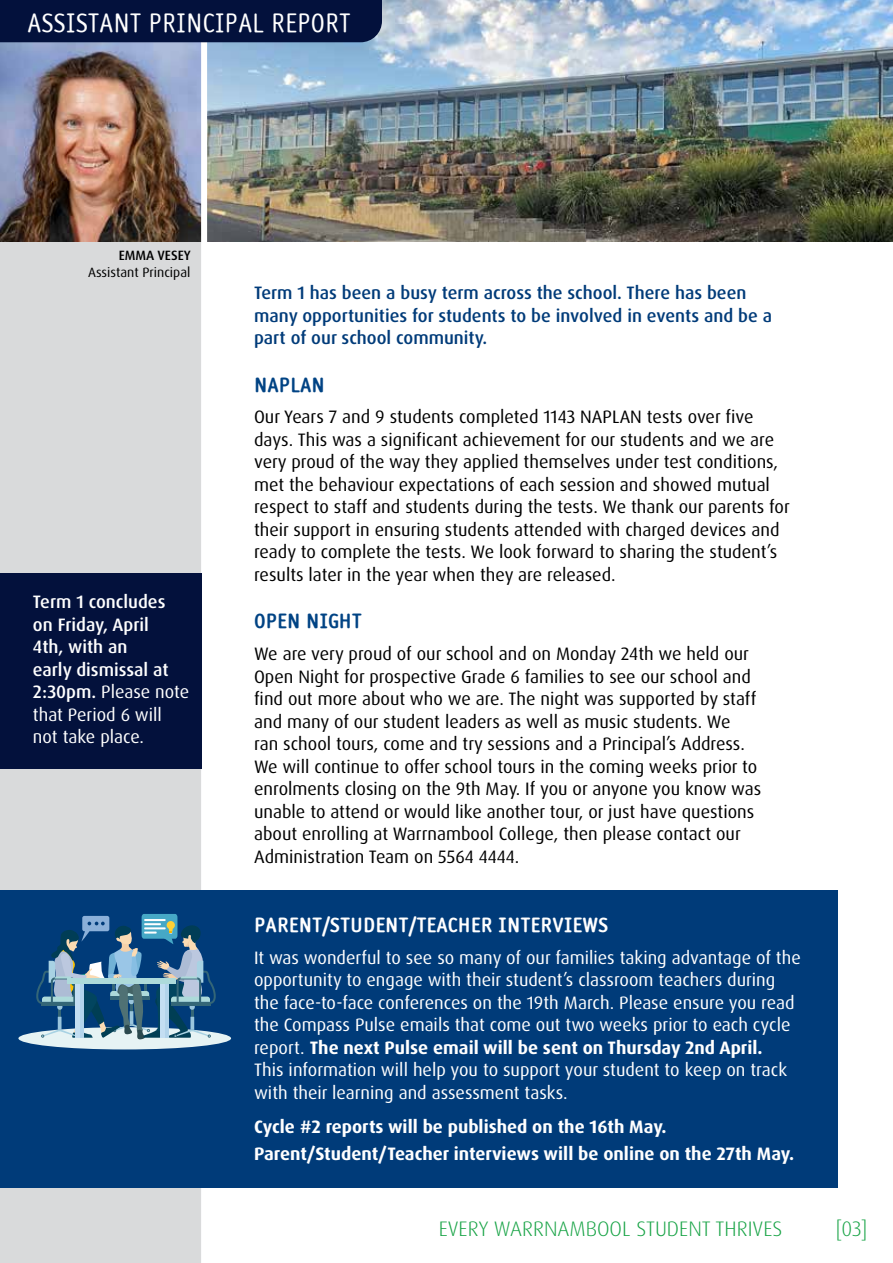
<style>
.page{position:relative;width:893px;height:1263px;background:#fff}
.page>*{position:absolute;margin:0;border:0;box-sizing:border-box;transform-origin:0 0}
.t1{font:27px "Saturday Sans ICG";color:#fff}
.t2{font:300 21px "Dax Pro";color:#17a345}
.t3{font:21px "Saturday Sans ICG Bold";color:#fff}
.t4{font:21px "Saturday Sans ICG Bold";color:#004384}
.t5{font:18px/22.5px "Dax Pro";color:#000}
.t6{font:18px/22.5px "Dax Pro";color:#fff}
.t7{font:500 18px/22.5px "Dax Pro";color:#003b79}
.t8{font:700 18px/27px "Dax Pro";color:#fff}
.t9{font:500 18px/22.5px "Dax Pro";color:#fff}
.t10{font:13.5px "Dax Pro";color:#000}
.t11{font:500 13.5px "Dax Pro";color:#000}
.s1{font-weight:400}
.s2{font-weight:700}
</style>
<div class="page">
<img style="left:207px;top:0;width:686px;height:242px">
<div style="left:0;top:0;width:204px;height:1263px;background:#d9dadb"></div>
<img style="left:0;top:42px;width:201px;height:200px">
<div style="left:201px;top:0;width:6px;height:1263px;background:#fff"></div>
<div style="left:0;top:0;width:382px;height:42px;background:#03113c"></div>
<div style="left:0;top:890px;width:837px;height:297px;background:#003b79"></div>
<div style="left:18px;top:1027px;width:213px;height:22px;background:#e6f3f4;border-radius:50%"></div>
<svg style="left:36px;top:914px;width:180px;height:126px"></svg>
<div style="left:0;top:573px;width:201px;height:196px;background:#03113c"></div>
<h1 class="t1" style="left:28px;top:8px;width:325px">ASSISTANT PRINCIPAL REPORT</h1>
<p class="t11" style="left:119px;top:247px;width:73px">EMMA VESEY</p>
<p class="t10" style="left:88px;top:263px;width:104px">Assistant Principal</p>
<p class="t9" style="left:33px;top:591px;width:158px">Term 1 concludes on Friday, April<br>4th, with an<br>early dismissal at<br>2:30pm. <span class="s1">Please note that Period 6 will not take place.</span></p>
<p class="t7" style="left:254px;top:282px;width:519px">Term 1 has been a busy term across the school. There has been many opportunities for students to be involved in events and be a part of our school community.</p>
<p class="t4" style="left:254px;top:373px;width:72px">NAPLAN</p>
<p class="t5" style="left:254px;top:406px;width:537px">Our Years 7 and 9 students completed 1143 NAPLAN tests over five days. This was a significant achievement for our students and we are very proud of the way they applied themselves under test conditions, met the behaviour expectations of each session and showed mutual respect to staff and students during the tests. We thank our parents for their support in ensuring students attended with charged devices and ready to complete the tests. We look forward to sharing the student’s results later in the year when they are released.</p>
<p class="t4" style="left:254px;top:609px;width:109px">OPEN NIGHT</p>
<p class="t5" style="left:254px;top:642px;width:509px">We are very proud of our school and on Monday 24th we held our Open Night for prospective Grade 6 families to see our school and find out more about who we are. The night was supported by staff and many of our student leaders as well as music students. We<br>ran school tours, come and try sessions and a Principal’s Address.<br>We will continue to offer school tours in the coming weeks prior to enrolments closing on the 9th May. If you or anyone you know was unable to attend or would like another tour, or just have questions about enrolling at Warrnambool College, then please contact our Administration Team on 5564 4444.</p>
<p class="t3" style="left:254px;top:913px;width:356px">PARENT/STUDENT/TEACHER INTERVIEWS</p>
<p class="t6" style="left:254px;top:946px;width:548px">It was wonderful to see so many of our families taking advantage of the opportunity to engage with their student’s classroom teachers during the face-to-face conferences on the 19th March. Please ensure you read the Compass Pulse emails that come out two weeks prior to each cycle report. <span class="s2">The next Pulse email will be sent on Thursday 2nd April.<br></span>This information will help you to support your student to keep on track with their learning and assessment tasks.</p>
<p class="t8" style="left:254px;top:1114px;width:541px">Cycle #2 reports will be published on the 16th May.<br>Parent/Student/Teacher interviews will be online on the 27th May.</p>
<p class="t2" style="left:439px;top:1215px;width:345px">EVERY WARRNAMBOOL STUDENT THRIVES</p>
<p class="t2" style="left:836px;top:1215px;width:33px">[03]</p>
</div>
